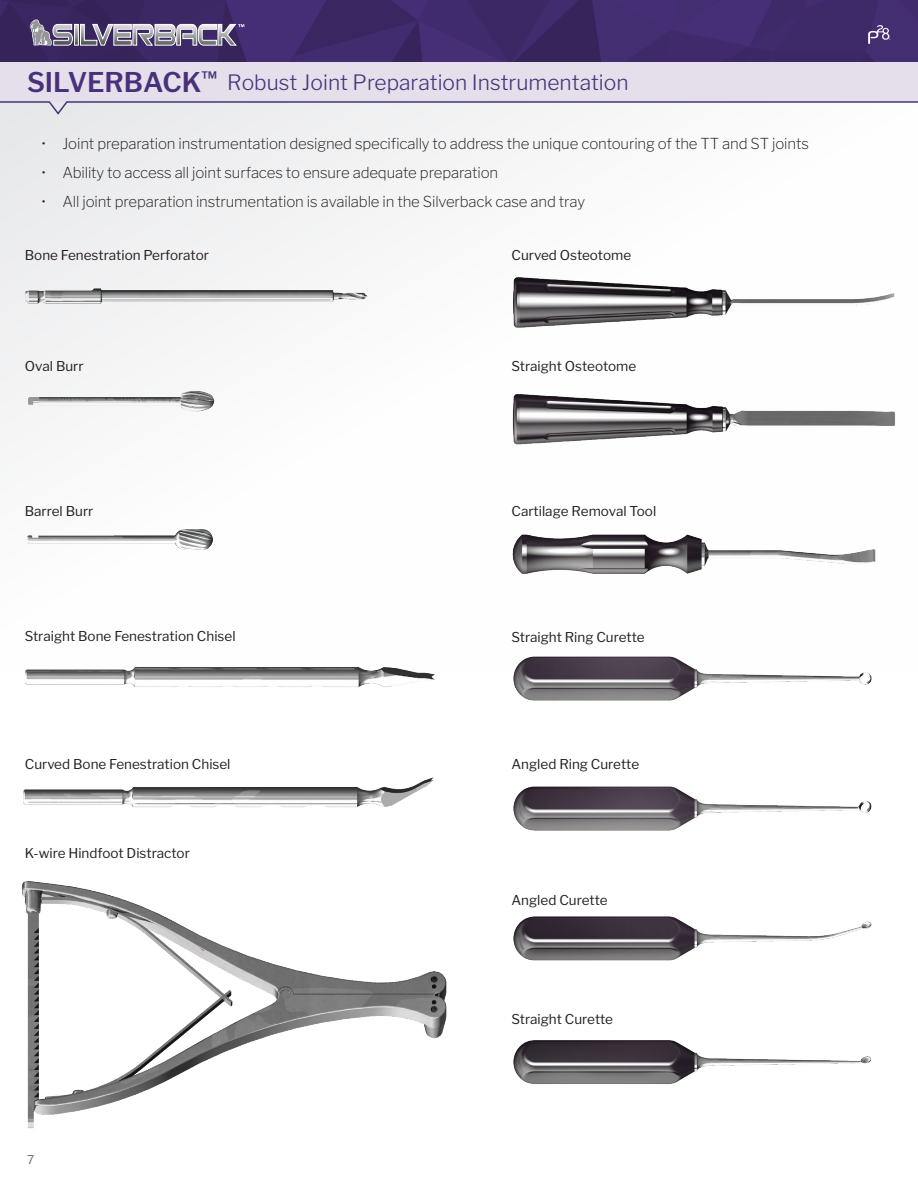
<style>
.page{position:relative;width:918px;height:1188px;background:#fff}
.page>*{position:absolute;margin:0;border:0;box-sizing:border-box;transform-origin:0 0}
.t1{font:600 27px "Libre Franklin";color:#48317a}
.t2{font:300 21px "Libre Franklin";color:#48317a}
.t3{font:200 15px "Libre Franklin";letter-spacing:-.01em;color:#231f20}
.t4{font:13.5px "Libre Franklin";color:#231f20}
.t5{font:12px "Libre Franklin";color:#6c6d70}
</style>
<div class="page">
<div style="left:0;top:61px;width:918px;height:39px;background:#e4dfea"></div>
<img style="left:0;top:0;width:918px;height:61px">
<svg style="left:30px;top:20px;width:214px;height:26px;background:#867e99"></svg>
<svg style="left:868px;top:25px;width:22px;height:19px"></svg>
<div style="left:0;top:102px;width:918px;height:570px;background:linear-gradient(to right,#f2f3f4,#fff)"></div>
<svg style="left:0;top:100px;width:918px;height:16px"></svg>
<img style="left:506px;top:267px;width:410px;height:81px">
<img style="left:513px;top:916px;width:359px;height:45px">
<img style="left:513px;top:1040px;width:359px;height:44px">
<img style="left:502px;top:523px;width:411px;height:65px">
<img style="left:505px;top:648px;width:389px;height:53px">
<img style="left:513px;top:786px;width:359px;height:45px">
<img style="left:23px;top:777px;width:411px;height:31px">
<img style="left:0;top:267px;width:394px;height:58px">
<img style="left:0;top:370px;width:278px;height:79px">
<img style="left:0;top:645px;width:482px;height:42px">
<img style="left:22px;top:881px;width:425px;height:248px">
<img style="left:0;top:508px;width:279px;height:79px">
<img style="left:507px;top:386px;width:411px;height:81px">
<h1 class="t1" style="left:27px;top:66px;width:191px">SILVERBACK<sup>™</sup></h1>
<h2 class="t2" style="left:227px;top:69px;width:403px">Robust Joint Preparation Instrumentation</h2>
<p class="t3" style="left:41px;top:134px;width:769px">• Joint preparation instrumentation designed specifically to address the unique contouring of the TT and ST joints</p>
<p class="t3" style="left:41px;top:163px;width:458px">• Ability to access all joint surfaces to ensure adequate preparation</p>
<p class="t3" style="left:41px;top:192px;width:545px">• All joint preparation instrumentation is available in the Silverback case and tray</p>
<p class="t4" style="left:25px;top:247px;width:186px">Bone Fenestration Perforator</p>
<p class="t4" style="left:512px;top:247px;width:121px">Curved Osteotome</p>
<p class="t4" style="left:25px;top:358px;width:60px">Oval Burr</p>
<p class="t4" style="left:512px;top:358px;width:126px">Straight Osteotome</p>
<p class="t4" style="left:25px;top:503px;width:70px">Barrel Burr</p>
<p class="t4" style="left:512px;top:503px;width:146px">Cartilage Removal Tool</p>
<p class="t4" style="left:25px;top:628px;width:212px">Straight Bone Fenestration Chisel</p>
<p class="t4" style="left:512px;top:629px;width:135px">Straight Ring Curette</p>
<p class="t4" style="left:25px;top:756px;width:207px">Curved Bone Fenestration Chisel</p>
<p class="t4" style="left:512px;top:756px;width:129px">Angled Ring Curette</p>
<p class="t4" style="left:25px;top:845px;width:167px">K-wire Hindfoot Distractor</p>
<p class="t5" style="left:27px;top:1152px;width:9px">7</p>
<p class="t4" style="left:512px;top:892px;width:98px">Angled Curette</p>
<p class="t4" style="left:512px;top:1011px;width:103px">Straight Curette</p>
</div>
